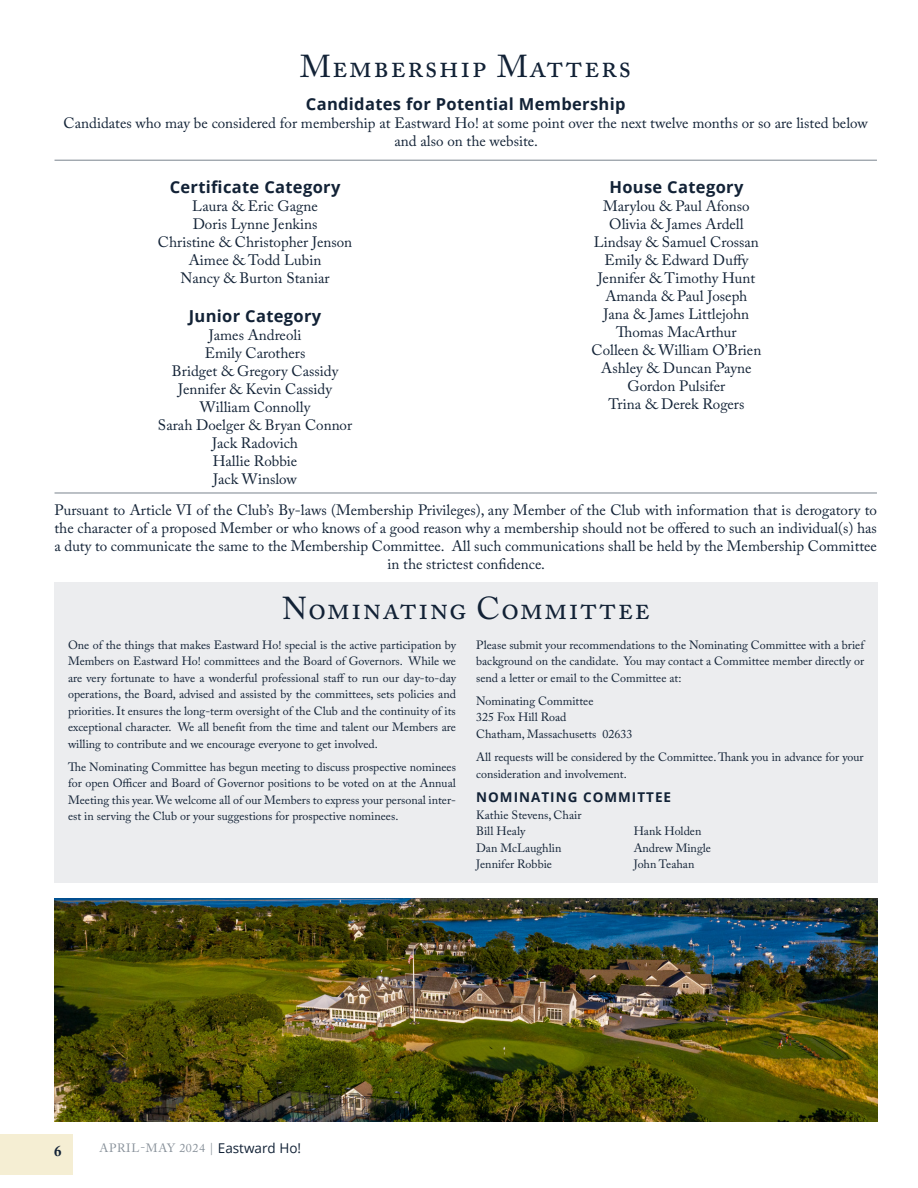
<style>
.page{position:relative;width:918px;height:1188px;background:#fff}
.page>*{position:absolute;margin:0;border:0;box-sizing:border-box;transform-origin:0 0}
.t1{font:31.5px "Adobe Caslon Pro";letter-spacing:.04em;color:#122236}
.t2{font:700 16.5px "Open Sans";letter-spacing:.02em;color:#122236}
.t3{font:15px/18px "Adobe Caslon Pro";color:#122236;text-align:center}
.t4{font:700 15px "Adobe Caslon Pro";color:#122236}
.t5{font:700 13.5px "Open Sans";letter-spacing:.075em;color:#122236}
.t6{font:12px/16.5px "Adobe Caslon Pro";letter-spacing:.005em;color:#122236;text-align:justify}
.t7{font:12px "Adobe Caslon Pro";letter-spacing:.055em;color:#88919a}
.s1{font-family:"Open Sans";font-size:13.5px;color:#122236}
</style>
<div class="page">
<hr style="left:55px;top:160px;width:822px;height:1px;background:#88919a">
<hr style="left:55px;top:492px;width:822px;height:2px;background:#88919a">
<div style="left:55px;top:582px;width:823px;height:300px;background:#ecedef"></div>
<img style="left:55px;top:898px;width:823px;height:223px">
<div style="left:0;top:1134px;width:73px;height:41px;background:#f5eed3"></div>
<h1 class="t1" style="left:300px;top:48px;width:333px">Membership Matters</h1>
<p class="t2" style="left:306px;top:93px;width:321px">Candidates for Potential Membership</p>
<p class="t3" style="left:64px;top:114px;width:806px">Candidates who may be considered for membership at Eastward Ho! at some point over the next twelve months or so are listed below and also on the website.</p>
<p class="t2" style="left:170px;top:175px;width:172px">Certificate Category</p>
<p class="t3" style="left:192px;top:196px;width:127px">Laura &amp; Eric Gagne</p>
<p class="t3" style="left:193px;top:214px;width:126px">Doris Lynne Jenkins</p>
<p class="t3" style="left:158px;top:232px;width:196px">Christine &amp; Christopher Jenson</p>
<p class="t3" style="left:189px;top:250px;width:134px">Aimee &amp; Todd Lubin</p>
<p class="t3" style="left:181px;top:268px;width:151px">Nancy &amp; Burton Staniar</p>
<p class="t2" style="left:189px;top:304px;width:134px">Junior Category</p>
<p class="t3" style="left:209px;top:325px;width:94px">James Andreoli</p>
<p class="t3" style="left:205px;top:343px;width:102px">Emily Carothers</p>
<p class="t3" style="left:172px;top:361px;width:168px">Bridget &amp; Gregory Cassidy</p>
<p class="t3" style="left:178px;top:379px;width:155px">Jennifer &amp; Kevin Cassidy</p>
<p class="t3" style="left:200px;top:397px;width:112px">William Connolly</p>
<p class="t3" style="left:158px;top:415px;width:196px">Sarah Doelger &amp; Bryan Connor</p>
<p class="t3" style="left:212px;top:433px;width:87px">Jack Radovich</p>
<p class="t3" style="left:213px;top:451px;width:86px">Hallie Robbie</p>
<p class="t3" style="left:213px;top:469px;width:86px">Jack Winslow</p>
<p class="t2" style="left:609px;top:175px;width:136px">House Category</p>
<p class="t3" style="left:603px;top:196px;width:148px">Marylou &amp; Paul Afonso</p>
<p class="t3" style="left:609px;top:214px;width:136px">Olivia &amp; James Ardell</p>
<p class="t3" style="left:594px;top:232px;width:167px">Lindsay &amp; Samuel Crossan</p>
<p class="t3" style="left:604px;top:250px;width:146px">Emily &amp; Edward Duffy</p>
<p class="t3" style="left:598px;top:268px;width:158px">Jennifer &amp; Timothy Hunt</p>
<p class="t3" style="left:605px;top:286px;width:143px">Amanda &amp; Paul Joseph</p>
<p class="t3" style="left:604px;top:304px;width:147px">Jana &amp; James Littlejohn</p>
<p class="t3" style="left:616px;top:322px;width:122px">Thomas MacArthur</p>
<p class="t3" style="left:592px;top:340px;width:171px">Colleen &amp; William O’Brien</p>
<p class="t3" style="left:601px;top:358px;width:152px">Ashley &amp; Duncan Payne</p>
<p class="t3" style="left:627px;top:376px;width:99px">Gordon Pulsifer</p>
<p class="t3" style="left:608px;top:394px;width:137px">Trina &amp; Derek Rogers</p>
<p class="t3" style="left:55px;top:501px;width:824px">Pursuant to Article VI of the Club’s By-laws (Membership Privileges), any Member of the Club with information that is derogatory to the character of a proposed Member or who knows of a good reason why a membership should not be offered to such an individual(s) has a duty to communicate the same to the Membership Committee. All such communications shall be held by the Membership Committee in the strictest confidence.</p>
<h1 class="t1" style="left:282px;top:589px;width:369px">Nominating Committee</h1>
<p class="t6" style="left:68px;top:636px;width:389px">One of the things that makes Eastward Ho! special is the active participation by Members on Eastward Ho! committees and the Board of Governors. While we are very fortunate to have a wonderful professional staff to run our day-to-day operations, the Board, advised and assisted by the committees, sets policies and priorities. It ensures the long-term oversight of the Club and the continuity of its exceptional character. We all benefit from the time and talent our Members are willing to contribute and we encourage everyone to get involved.</p>
<p class="t6" style="left:68px;top:759px;width:389px">The Nominating Committee has begun meeting to discuss prospective nominees for open Officer and Board of Governor positions to be voted on at the Annual Meeting this year. We welcome all of our Members to express your personal inter&shy;est in serving the Club or your suggestions for prospective nominees.</p>
<p class="t6" style="left:476px;top:636px;width:391px">Please submit your recommendations to the Nominating Committee with a brief background on the candidate. You may contact a Committee member directly or send a letter or email to the Committee at:</p>
<p class="t6" style="left:476px;top:693px;width:158px;text-align:left">Nominating Committee<br>325 Fox Hill Road<br>Chatham, Massachusetts 02633</p>
<p class="t6" style="left:476px;top:749px;width:389px">All requests will be considered by the Committee. Thank you in advance for your consideration and involvement.</p>
<p class="t5" style="left:476px;top:788px;width:197px">NOMINATING COMMITTEE</p>
<p class="t6" style="left:476px;top:807px;width:107px">Kathie Stevens, Chair<br>Bill Healy</p>
<p class="t6" style="left:634px;top:823px;width:69px">Hank Holden</p>
<p class="t4" style="left:54px;top:1142px;width:9px">6</p>
<p class="t7" style="left:99px;top:1141px;width:203px">APRIL-MAY 2024 | <span class="s1">Eastward Ho!</span></p>
<p class="t6" style="left:476px;top:840px;width:87px">Dan McLaughlin</p>
<p class="t6" style="left:634px;top:840px;width:79px">Andrew Mingle</p>
<p class="t6" style="left:476px;top:856px;width:77px">Jennifer Robbie</p>
<p class="t6" style="left:634px;top:856px;width:62px">John Teahan</p>
</div>
